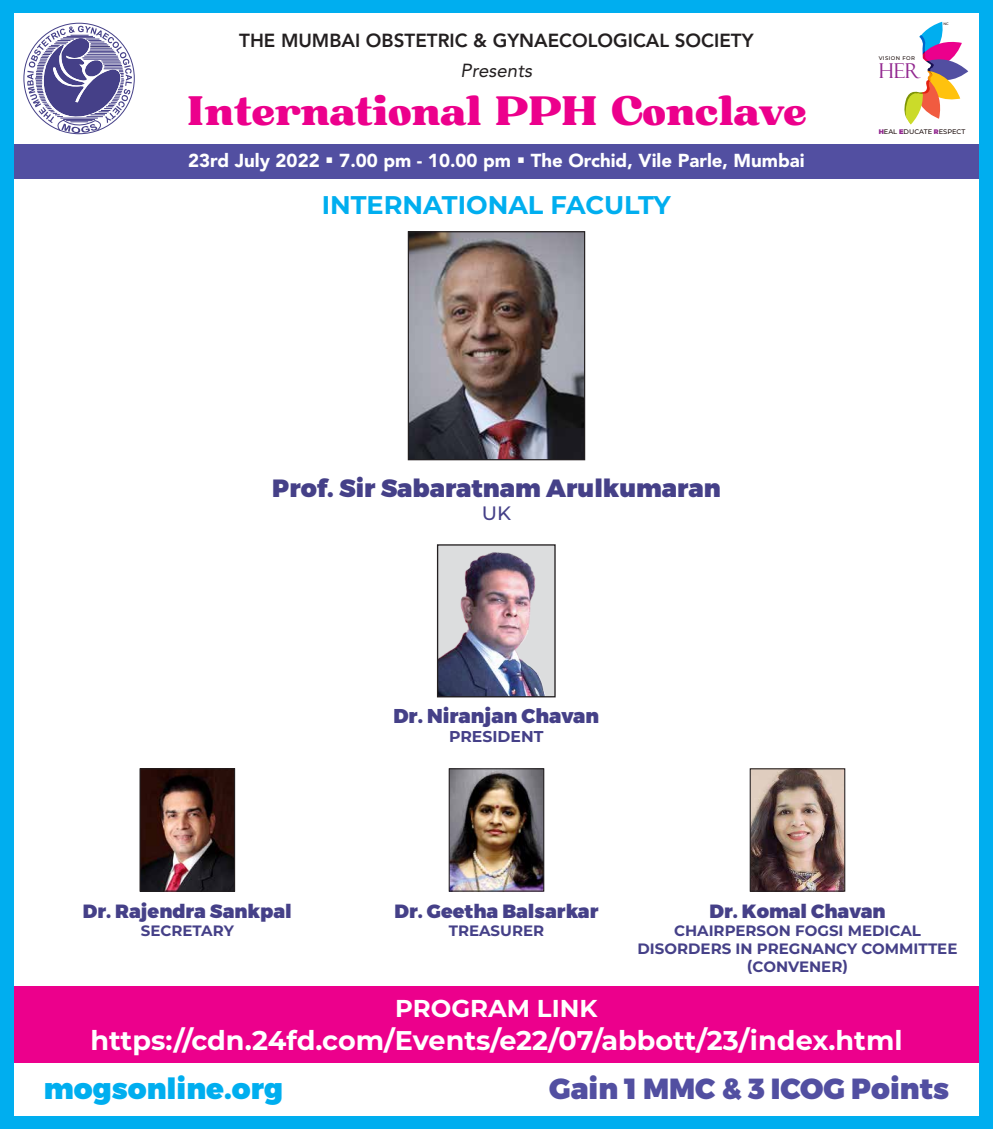
<style>
.page{position:relative;width:993px;height:1129px;background:#fff}
.page>*{position:absolute;margin:0;border:0;box-sizing:border-box;transform-origin:0 0}
.t1{font:39.6px "Bugaki";letter-spacing:-.01em;color:#ec008c}
.t2{font:900 29.1px "Montserrat";color:#524fa1}
.t3{font:900 29.1px "Montserrat";color:#00aeef}
.t4{font:700 27px "Montserrat";color:#fff}
.t5{font:700 25.6px "Montserrat";color:#00aeef}
.t6{font:900 24.9px "Montserrat";color:#454088}
.t7{font:700 24.4px "Montserrat";color:#fff}
.t8{font:20.5px "Felix Titling";color:#92278f}
.t9{font:900 20px "Montserrat";color:#454088}
.t10{font:500 19.4px "Montserrat";color:#454088}
.t11{font:900 19.2px "Montserrat";color:#454088}
.t12{font:800 18.8px "Avenir LT Pro";color:#231f20}
.t13{font:italic 18.8px "Avenir LT Pro";color:#231f20}
.t14{font:900 18.6px "Avenir LT Pro";color:#fff}
.t15{font:700 15.7px "Montserrat";color:#454088}
.t16{font:700 15px/18px "Montserrat";color:#454088;text-align:center}
.t17{font:500 6.7px "Montserrat";color:#1c0d0c}
.t18{font:500 5.4px "Montserrat";letter-spacing:.08em;color:#1c0d0c}
.t19{font:500 3.5px "Montserrat";color:#1c0d0c}
.s1{font-weight:900;color:#92278f}
</style>
<div class="page">
<div style="left:0;top:0;width:992px;height:1128px;background:#00aeef"></div>
<div style="left:14px;top:13px;width:964px;height:1102px;background:#fff"></div>
<div style="left:14px;top:144px;width:964px;height:35px;background:#524fa1"></div>
<div style="left:14px;top:985px;width:964px;height:77px;background:#ec008c"></div>
<svg style="left:904px;top:21px;width:63px;height:104px"></svg>
<svg style="left:27px;top:26px;width:105px;height:107px"></svg>
<img style="left:409px;top:233px;width:174px;height:225px">
<div style="left:407px;top:231px;width:178px;height:229px;border:1px solid #231f20"></div>
<img style="left:439px;top:546px;width:114px;height:149px">
<div style="left:437px;top:544px;width:118px;height:153px;border:1px solid #231f20"></div>
<img style="left:450px;top:770px;width:92px;height:119px">
<div style="left:448px;top:768px;width:96px;height:123px;border:1px solid #231f20"></div>
<img style="left:141px;top:770px;width:92px;height:119px">
<div style="left:139px;top:768px;width:96px;height:123px;border:1px solid #231f20"></div>
<img style="left:751px;top:770px;width:92px;height:119px">
<div style="left:749px;top:768px;width:96px;height:123px;border:1px solid #231f20"></div>
<p class="t12" style="left:239px;top:29px;width:515px">THE MUMBAI OBSTETRIC &amp; GYNAECOLOGICAL SOCIETY</p>
<p class="t13" style="left:460px;top:58px;width:73px">Presents</p>
<h1 class="t1" style="left:186px;top:94px;width:622px">International PPH Conclave</h1>
<p class="t14" style="left:188px;top:149px;width:617px">23rd July 2022 ▪ 7.00 pm - 10.00 pm ▪ The Orchid, Vile Parle, Mumbai</p>
<h3 class="t5" style="left:321px;top:186px;width:350px">INTERNATIONAL FACULTY</h3>
<p class="t18" style="left:878px;top:55px;width:38px">VISION FOR</p>
<h3 class="t8" style="left:878px;top:59px;width:44px">HER</h3>
<p class="t19" style="left:943px;top:21px;width:7px">NC</p>
<p class="t17" style="left:878px;top:126px;width:88px"><span class="s1">H</span>EAL <span class="s1">E</span>DUCATE <span class="s1">R</span>ESPECT</p>
<h3 class="t6" style="left:272px;top:472px;width:450px">Prof. Sir Sabaratnam Arulkumaran</h3>
<p class="t10" style="left:481px;top:500px;width:31px">UK</p>
<h3 class="t9" style="left:393px;top:703px;width:207px">Dr. Niranjan Chavan</h3>
<p class="t15" style="left:449px;top:725px;width:96px">PRESIDENT</p>
<p class="t11" style="left:83px;top:899px;width:210px">Dr. Rajendra Sankpal</p>
<p class="t16" style="left:141px;top:921px;width:94px">SECRETARY</p>
<p class="t11" style="left:394px;top:899px;width:205px">Dr. Geetha Balsarkar</p>
<p class="t16" style="left:448px;top:921px;width:97px">TREASURER</p>
<h3 class="t7" style="left:395px;top:991px;width:204px">PROGRAM LINK</h3>
<p class="t11" style="left:709px;top:899px;width:177px">Dr. Komal Chavan</p>
<p class="t16" style="left:637px;top:921px;width:321px">CHAIRPERSON FOGSI MEDICAL<br>DISORDERS IN PREGNANCY COMMITTEE (CONVENER)</p>
<h3 class="t4" style="left:90px;top:1020px;width:813px">https://cdn.24fd.com/Events/e22/07/abbott/23/index.html</h3>
<h2 class="t3" style="left:44px;top:1070px;width:241px">mogsonline.org</h2>
<h2 class="t2" style="left:549px;top:1070px;width:401px">Gain 1 MMC &amp; 3 ICOG Points</h2>
</div>
